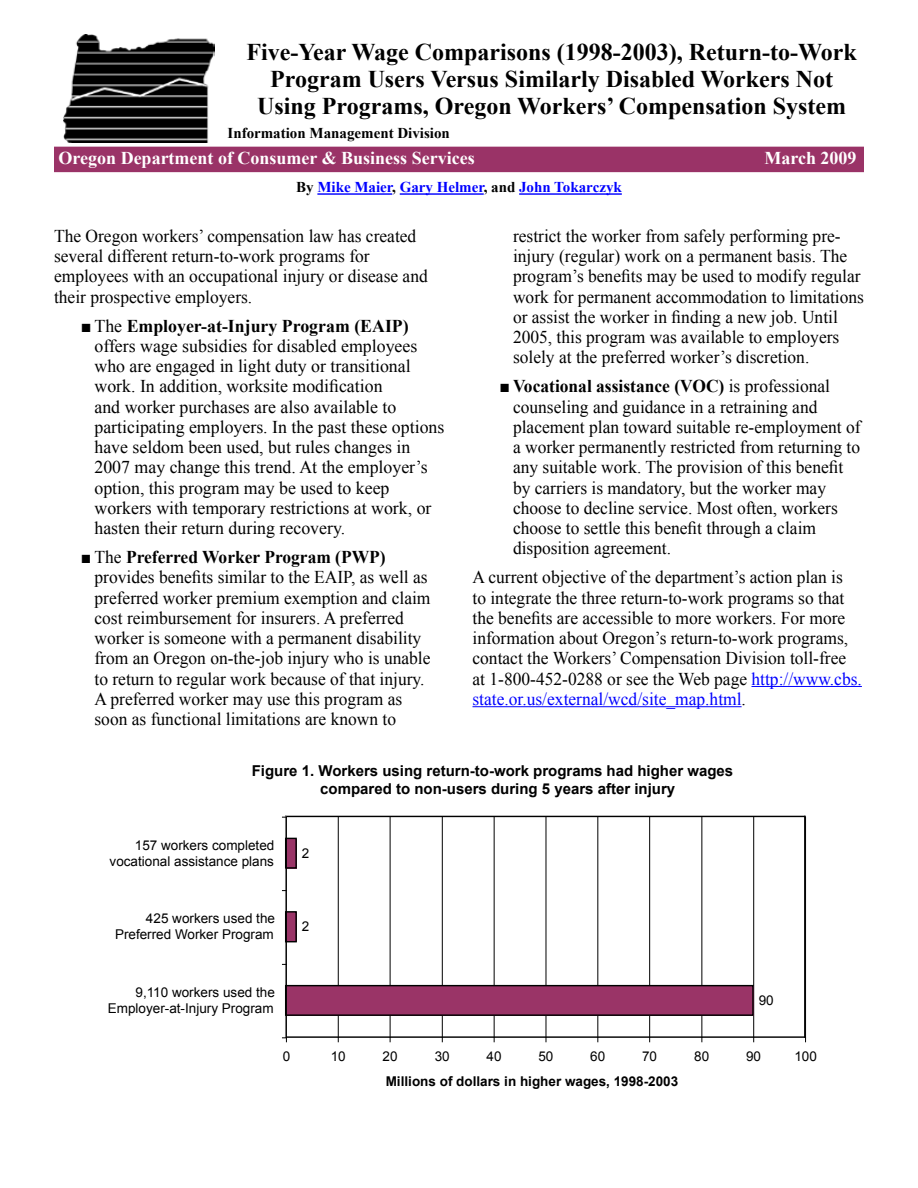
<style>
.page{position:relative;width:918px;height:1188px;background:#fff}
.page>*{position:absolute;margin:0;border:0;box-sizing:border-box;transform-origin:0 0}
.t1{font:700 24px/27px "Times New Roman";color:#000;text-align:center}
.t2{font:18px/20.2px "Times New Roman";color:#000}
.t3{font:700 18px "Times New Roman";color:#fff}
.t4{font:700 15px/18px "Arial";color:#010101}
.t5{font:700 15px "Times New Roman";color:#00f}
.t6{font:700 15px "Times New Roman";color:#000}
.t7{font:13.5px/16.2px "Arial";color:#010101;text-align:right}
.t8{font:700 13.5px "Arial";color:#010101}
.s1{color:#000}
.s2{font-weight:700}
.s3{color:#00f}
</style>
<div class="page">
<div style="left:54px;top:147px;width:810px;height:25px;background:#9a3367"></div>
<img style="left:63px;top:34px;width:152px;height:108px">
<hr style="left:317px;top:193px;width:75px;height:2px;background:#00f">
<hr style="left:400px;top:193px;width:84px;height:2px;background:#00f">
<hr style="left:519px;top:193px;width:103px;height:2px;background:#00f">
<hr style="left:752px;top:686px;width:110px;height:1px;background:#00f">
<hr style="left:472px;top:706px;width:270px;height:1px;background:#00f">
<hr style="left:338px;top:817px;width:1px;height:221px;background:#010101">
<hr style="left:390px;top:817px;width:1px;height:221px;background:#010101">
<hr style="left:442px;top:817px;width:1px;height:221px;background:#010101">
<hr style="left:494px;top:817px;width:1px;height:221px;background:#010101">
<hr style="left:546px;top:817px;width:1px;height:221px;background:#010101">
<hr style="left:597px;top:817px;width:1px;height:221px;background:#010101">
<hr style="left:649px;top:817px;width:1px;height:221px;background:#010101">
<hr style="left:701px;top:817px;width:1px;height:221px;background:#010101">
<hr style="left:753px;top:817px;width:1px;height:221px;background:#010101">
<hr style="left:805px;top:817px;width:1px;height:221px;background:#010101">
<hr style="left:286px;top:816px;width:519px;height:1px;background:#000">
<hr style="left:804px;top:816px;width:2px;height:221px;background:#000">
<hr style="left:286px;top:1036px;width:519px;height:2px;background:#000">
<hr style="left:285px;top:816px;width:1px;height:221px;background:#808080">
<div style="left:286px;top:986px;width:468px;height:30px;background:#9a3467"></div>
<div style="left:285px;top:985px;width:469px;height:31px;border:1px solid #010101"></div>
<div style="left:286px;top:913px;width:11px;height:29px;background:#9a3467"></div>
<div style="left:285px;top:911px;width:12px;height:31px;border:1px solid #010101"></div>
<div style="left:286px;top:839px;width:11px;height:30px;background:#9a3467"></div>
<div style="left:285px;top:838px;width:12px;height:31px;border:1px solid #010101"></div>
<hr style="left:286px;top:817px;width:1px;height:221px;background:#010101">
<h1 class="t1" style="left:246px;top:38px;width:612px">Five-Year Wage Comparisons (1998-2003), Return-to-Work<br>Program Users Versus Similarly Disabled Workers Not<br>Using Programs, Oregon Workers’ Compensation System</h1>
<p class="t6" style="left:228px;top:123px;width:224px">Information Management Division</p>
<p class="t3" style="left:58px;top:145px;width:418px">Oregon Department of Consumer &amp; Business Services</p>
<p class="t3" style="left:764px;top:145px;width:94px">March 2009</p>
<p class="t5" style="left:296px;top:177px;width:327px"><span class="s1">By</span> Mike Maier<span class="s1">,</span> Gary Helmer<span class="s1">, and</span> John Tokarczyk</p>
<p class="t2" style="left:54px;top:226px;width:375px">The Oregon workers’ compensation law has created several different return-to-work programs for employees with an occupational injury or disease and their prospective employers.</p>
<p class="t2" style="left:95px;top:315px;width:351px;text-indent:-14px">■ The <span class="s2">Employer-at-Injury Program (EAIP) </span>offers wage subsidies for disabled employees who are engaged in light duty or transitional work. In addition, worksite modification<br>and worker purchases are also available to participating employers. In the past these options have seldom been used, but rules changes in 2007 may change this trend. At the employer’s option, this program may be used to keep workers with temporary restrictions at work, or hasten their return during recovery.</p>
<p class="t2" style="left:95px;top:547px;width:338px;text-indent:-14px">■ The <span class="s2">Preferred Worker Program (PWP) </span>provides benefits similar to the EAIP, as well as preferred worker premium exemption and claim cost reimbursement for insurers. A preferred worker is someone with a permanent disability from an Oregon on-the-job injury who is unable to return to regular work because of that injury.<br>A preferred worker may use this program as soon as functional limitations are known to</p>
<p class="t2" style="left:513px;top:226px;width:353px">restrict the worker from safely performing pre&shy;injury (regular) work on a permanent basis. The program’s benefits may be used to modify regular work for permanent accommodation to limitations or assist the worker in finding a new job. Until 2005, this program was available to employers solely at the preferred worker’s discretion.</p>
<p class="t2" style="left:513px;top:376px;width:349px;text-indent:-14px">■ <span class="s2">Vocational assistance (VOC)</span> is professional counseling and guidance in a retraining and placement plan toward suitable re-employment of a worker permanently restricted from returning to any suitable work. The provision of this benefit by carriers is mandatory, but the worker may choose to decline service. Most often, workers choose to settle this benefit through a claim disposition agreement.</p>
<p class="t2" style="left:472px;top:567px;width:391px">A current objective of the department’s action plan is<br>to integrate the three return-to-work programs so that the benefits are accessible to more workers. For more information about Oregon’s return-to-work programs, contact the Workers’ Compensation Division toll-free at 1-800-452-0288 or see the Web page <span class="s3">http://www.cbs. state.or.us/external/wcd/site_map.html</span>.</p>
<p class="t4" style="left:320px;top:763px;width:415px;text-indent:-68px">Figure 1. Workers using return-to-work programs had higher wages compared to non-users during 5 years after injury</p>
<p class="t7" style="left:110px;top:837px;width:166px">157 workers completed vocational assistance plans</p>
<p class="t7" style="left:115px;top:910px;width:162px">425 workers used the<br>Preferred Worker Program</p>
<p class="t7" style="left:302px;top:845px;width:9px">2</p>
<p class="t7" style="left:302px;top:919px;width:9px">2</p>
<p class="t7" style="left:108px;top:984px;width:169px">9,110 workers used the<br>Employer-at-Injury Program</p>
<p class="t7" style="left:759px;top:992px;width:17px">90</p>
<p class="t7" style="left:283px;top:1048px;width:9px">0</p>
<p class="t7" style="left:331px;top:1048px;width:17px">10</p>
<p class="t7" style="left:383px;top:1048px;width:17px">20</p>
<p class="t7" style="left:435px;top:1048px;width:17px">30</p>
<p class="t7" style="left:487px;top:1048px;width:17px">40</p>
<p class="t7" style="left:538px;top:1048px;width:17px">50</p>
<p class="t7" style="left:590px;top:1048px;width:17px">60</p>
<p class="t7" style="left:642px;top:1048px;width:17px">70</p>
<p class="t7" style="left:694px;top:1048px;width:17px">80</p>
<p class="t7" style="left:746px;top:1048px;width:17px">90</p>
<p class="t7" style="left:794px;top:1048px;width:24px">100</p>
<p class="t8" style="left:386px;top:1073px;width:294px">Millions of dollars in higher wages, 1998-2003</p>
</div>
